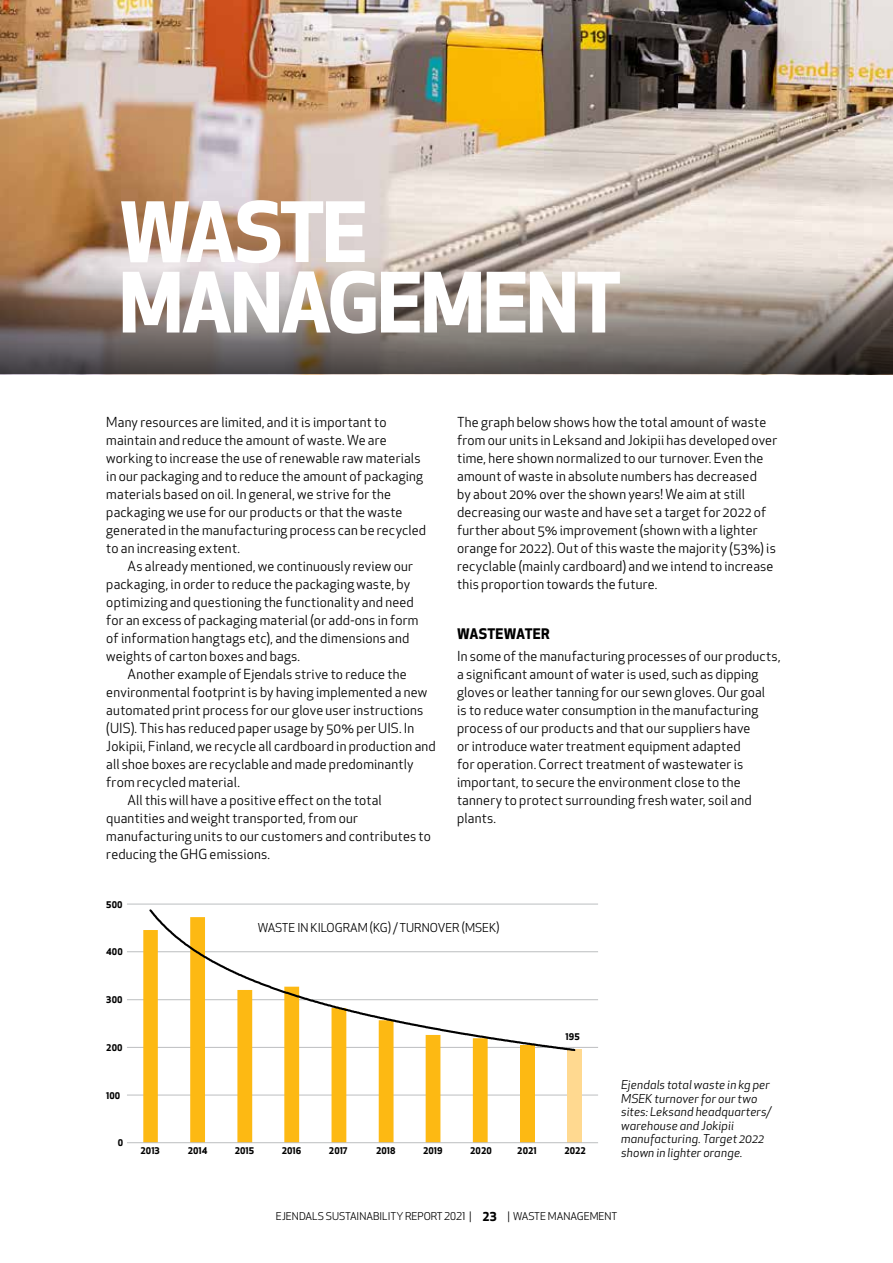
<style>
.page{position:relative;width:893px;height:1263px;background:#fff}
.page>*{position:absolute;margin:0;border:0;box-sizing:border-box;transform-origin:0 0}
.t1{font:700 81px/70.5px "Apex New";letter-spacing:-.025em;color:#fff}
.t2{font:700 14.25px "Apex New";letter-spacing:.02em;color:#000}
.t3{font:13.5px/18px "Apex New";letter-spacing:.015em;color:#000}
.t4{font:italic 12px/13.5px "Apex New";letter-spacing:.01em;color:#000}
.t5{font:12px "Apex New";color:#000}
.t6{font:10.5px "Apex New";color:#000}
.t7{font:700 9px "Apex New";color:#000}
.s1{font-weight:700;font-size:12px}
</style>
<div class="page">
<img style="left:0;top:0;width:893px;height:374px">
<svg style="left:1px;top:251px;width:892px;height:123px;background:#948a84"></svg>
<hr style="left:127px;top:904px;width:471px;height:1px;background:#bcbec0">
<hr style="left:127px;top:951px;width:471px;height:1px;background:#bcbec0">
<hr style="left:127px;top:999px;width:471px;height:1px;background:#bcbec0">
<hr style="left:127px;top:1047px;width:471px;height:1px;background:#bcbec0">
<hr style="left:127px;top:1095px;width:471px;height:1px;background:#bcbec0">
<div style="left:520px;top:1045px;width:15px;height:98px;background:#fdb913"></div>
<div style="left:567px;top:1049px;width:15px;height:94px;background:#ffd990"></div>
<svg style="left:143px;top:930px;width:345px;height:212px"></svg>
<hr style="left:127px;top:1142px;width:471px;height:1px;background:#bcbec0">
<svg style="left:147px;top:909px;width:430px;height:144px"></svg>
<h1 class="t1" style="left:119px;top:194px;width:503px">WASTE<br>MANAGEMENT</h1>
<p class="t3" style="left:106px;top:414px;width:321px">Many resources are limited, and it is important to maintain and reduce the amount of waste. We are working to increase the use of renewable raw materials in our packaging and to reduce the amount of packaging materials based on oil. In general, we strive for the packaging we use for our products or that the waste generated in the manufacturing process can be recycled to an increasing extent.</p>
<p class="t3" style="left:106px;top:557px;width:314px;text-indent:21px">As already mentioned, we continuously review our packaging, in order to reduce the packaging waste, by optimizing and questioning the functionality and need for an excess of packaging material (or add-ons in form of information hangtags etc), and the dimensions and weights of carton boxes and bags.</p>
<p class="t3" style="left:128px;top:665px;width:281px">Another example of Ejendals strive to reduce the</p>
<p class="t3" style="left:106px;top:683px;width:322px">environmental footprint is by having implemented a new</p>
<p class="t3" style="left:106px;top:701px;width:318px">automated print process for our glove user instructions</p>
<p class="t3" style="left:106px;top:719px;width:309px">(UIS). This has reduced paper usage by 50% per UIS. In</p>
<p class="t3" style="left:106px;top:737px;width:331px">Jokipii, Finland, we recycle all cardboard in production and</p>
<p class="t3" style="left:106px;top:755px;width:309px">all shoe boxes are recyclable and made predominantly</p>
<p class="t3" style="left:106px;top:773px;width:135px">from recycled material.</p>
<p class="t3" style="left:128px;top:791px;width:256px">All this will have a positive effect on the total</p>
<p class="t3" style="left:106px;top:809px;width:253px">quantities and weight transported, from our</p>
<p class="t3" style="left:106px;top:827px;width:326px">manufacturing units to our customers and contributes to</p>
<p class="t3" style="left:106px;top:845px;width:165px">reducing the GHG emissions.</p>
<p class="t7" style="left:106px;top:898px;width:18px">500</p>
<p class="t3" style="left:457px;top:414px;width:322px">The graph below shows how the total amount of waste from our units in Leksand and Jokipii has developed over time, here shown normalized to our turnover. Even the amount of waste in absolute numbers has decreased<br>by about 20% over the shown years! We aim at still decreasing our waste and have set a target for 2022 of further about 5% improvement (shown with a lighter orange for 2022). Out of this waste the majority (53%) is recyclable (mainly cardboard) and we intend to increase this proportion towards the future.</p>
<p class="t2" style="left:457px;top:624px;width:94px">WASTEWATER</p>
<p class="t3" style="left:457px;top:648px;width:325px">In some of the manufacturing processes of our products, a significant amount of water is used, such as dipping gloves or leather tanning for our sewn gloves. Our goal<br>is to reduce water consumption in the manufacturing process of our products and that our suppliers have<br>or introduce water treatment equipment adapted<br>for operation. Correct treatment of wastewater is important, to secure the environment close to the tannery to protect surrounding fresh water, soil and plants.</p>
<p class="t7" style="left:106px;top:945px;width:18px">400</p>
<p class="t7" style="left:106px;top:993px;width:18px">300</p>
<p class="t7" style="left:106px;top:1041px;width:18px">200</p>
<p class="t7" style="left:106px;top:1089px;width:16px">100</p>
<p class="t7" style="left:118px;top:1136px;width:7px">0</p>
<p class="t5" style="left:258px;top:920px;width:243px">WASTE IN KILOGRAM (KG) / TURNOVER (MSEK)</p>
<p class="t7" style="left:566px;top:1030px;width:16px">195</p>
<p class="t7" style="left:141px;top:1144px;width:21px">2013</p>
<p class="t7" style="left:188px;top:1144px;width:21px">2014</p>
<p class="t7" style="left:235px;top:1144px;width:21px">2015</p>
<p class="t7" style="left:282px;top:1144px;width:21px">2016</p>
<p class="t7" style="left:329px;top:1144px;width:20px">2017</p>
<p class="t7" style="left:376px;top:1144px;width:21px">2018</p>
<p class="t7" style="left:423px;top:1144px;width:21px">2019</p>
<p class="t7" style="left:470px;top:1144px;width:23px">2020</p>
<p class="t7" style="left:517px;top:1144px;width:21px">2021</p>
<p class="t7" style="left:564px;top:1144px;width:23px">2022</p>
<p class="t4" style="left:621px;top:1078px;width:151px">Ejendals total waste in kg per<br>MSEK turnover for our two sites: Leksand headquarters/ warehouse and Jokipii manufacturing. Target 2022 shown in lighter orange.</p>
<p class="t6" style="left:276px;top:1210px;width:343px">EJENDALS SUSTAINABILITY REPORT 2021 | <span class="s1">23</span> | WASTE MANAGEMENT</p>
</div>
